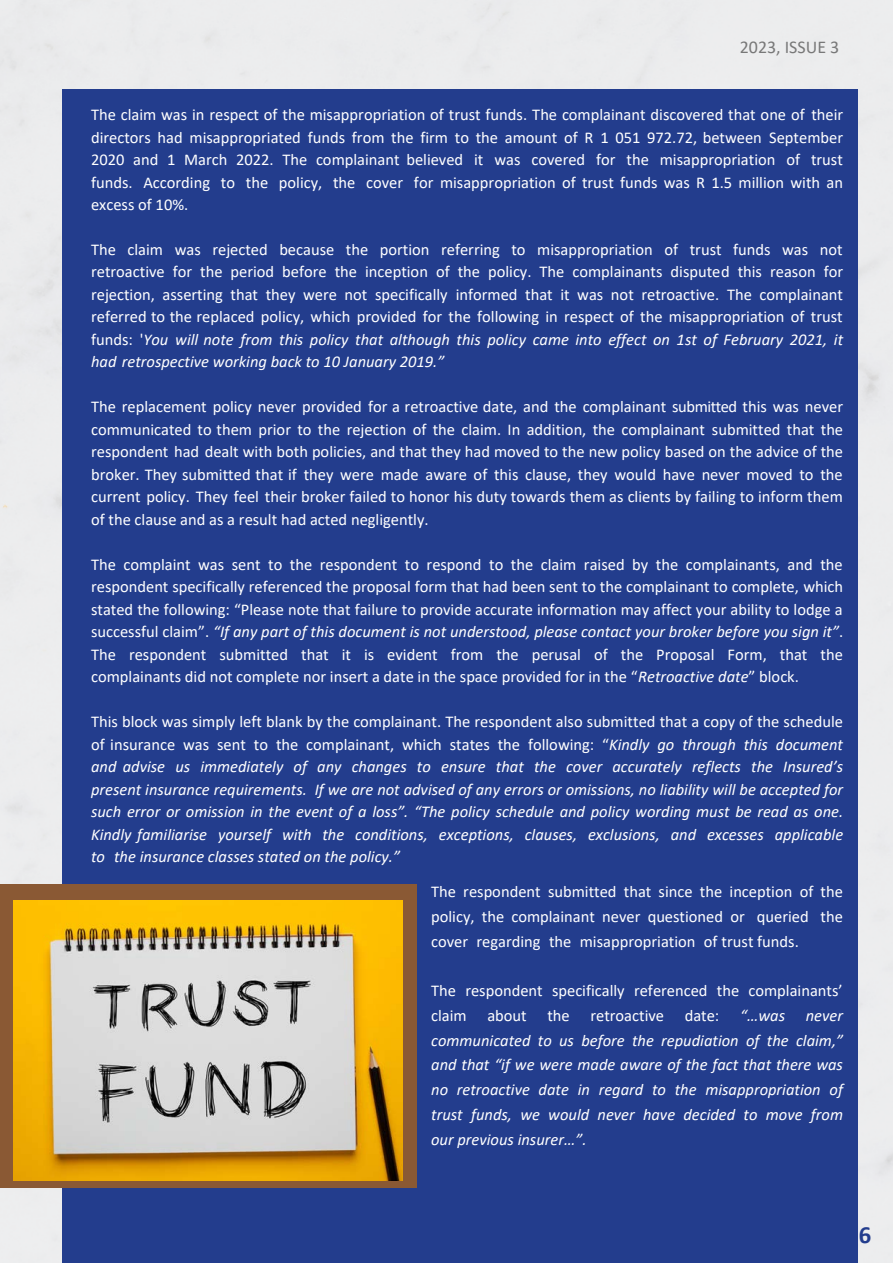
<style>
.page{position:relative;width:893px;height:1264px;background:#fff}
.page>*{position:absolute;margin:0;border:0;box-sizing:border-box;transform-origin:0 0}
.t1{font:700 24.75px "Calibri";color:#233d8d}
.t2{font:18px "Calibri";color:#787878}
.t3{font:16.5px/22.5px "Calibri";color:#fff;text-align:justify}
.t4{font:italic 16.5px/22.5px "Calibri";color:#fff;text-align:justify}
.s1{font-style:italic}
.s2{font-style:normal}
</style>
<div class="page">
<div style="left:0;top:0;width:892px;height:1262px;background:#ececed"></div>
<div style="left:62px;top:89px;width:795px;height:1173px;background:#233d8d"></div>
<div style="left:0;top:884px;width:416px;height:303px;background:#8a5934"></div>
<img style="left:13px;top:900px;width:389px;height:280px">
<p class="t2" style="left:739px;top:40px;width:101px">2023, ISSUE 3</p>
<p class="t3" style="left:91px;top:105px;width:753px">The claim was in respect of the misappropriation of trust funds. The complainant discovered that one of their directors had misappropriated funds from the firm to the amount of R 1 051 972.72, between September 2020 and 1 March 2022. The complainant believed it was covered for the misappropriation of trust funds. According to the policy, the cover for misappropriation of trust funds was R 1.5 million with an excess of 10%.</p>
<p class="t3" style="left:91px;top:240px;width:753px">The claim was rejected because the portion referring to misappropriation of trust funds was not retroactive for the period before the inception of the policy. The complainants disputed this reason for rejection, asserting that they were not specifically informed that it was not retroactive. The complainant referred to the replaced policy, which provided for the following in respect of the misappropriation of trust funds: '<span class="s1">You will note from this policy that although this policy came into effect on 1st of February 2021, it had retrospective working back to 10 January 2019.”</span></p>
<p class="t3" style="left:91px;top:397px;width:753px">The replacement policy never provided for a retroactive date, and the complainant submitted this was never communicated to them prior to the rejection of the claim. In addition, the complainant submitted that the respondent had dealt with both policies, and that they had moved to the new policy based on the advice of the broker. They submitted that if they were made aware of this clause, they would have never moved to the current policy. They feel their broker failed to honor his duty towards them as clients by failing to inform them of the clause and as a result had acted negligently.</p>
<p class="t3" style="left:91px;top:554px;width:753px">The complaint was sent to the respondent to respond to the claim raised by the complainants, and the respondent specifically referenced the proposal form that had been sent to the complainant to complete, which stated the following: “Please note that failure to provide accurate information may affect your ability to lodge a successful claim”. <span class="s1">“If any part of this document is not understood, please contact your broker before you sign it”</span>.<br>The respondent submitted that it is evident from the perusal of the Proposal Form, that the complainants did not complete nor insert a date in the space provided for in the “<span class="s1">Retroactive date</span>” block.</p>
<p class="t4" style="left:91px;top:710px;width:753px"><span class="s2">This block was simply left blank by the complainant. The respondent also submitted that a copy of the schedule of insurance was sent to the complainant, which states the following: “</span>Kindly go through this document and advise us immediately of any changes to ensure that the cover accurately reflects the Insured’s present insurance requirements. If we are not advised of any errors or omissions, no liability will be accepted for such error or omission in the event of a loss”. “The policy schedule and policy wording must be read as one.<br>Kindly familiarise yourself with the conditions, exceptions, clauses, exclusions, and excesses applicable to the insurance classes stated on the policy.”</p>
<p class="t3" style="left:431px;top:878px;width:413px;line-height:24.8px">The respondent submitted that since the inception of the policy, the complainant never questioned or queried the cover regarding the misappropriation of trust funds.</p>
<p class="t3" style="left:431px;top:979px;width:413px;line-height:24.8px">The respondent specifically referenced the complainants’ claim</p>
<p class="t3" style="left:487px;top:1005px;width:41px">about</p>
<p class="t3" style="left:547px;top:1005px;width:24px">the</p>
<p class="t3" style="left:590px;top:1005px;width:130px">retroactive date:</p>
<p class="t4" style="left:740px;top:1003px;width:46px">“…was</p>
<p class="t4" style="left:431px;top:1002px;width:413px;line-height:24.8px;text-indent:374px">never communicated to us before the repudiation of the claim,” and that “if we were made aware of the fact that there was no retroactive date in regard to the misappropriation of trust funds, we would never have decided to move from our previous insurer…”.</p>
<p class="t1" style="left:858px;top:1223px;width:14px">6</p>
</div>
